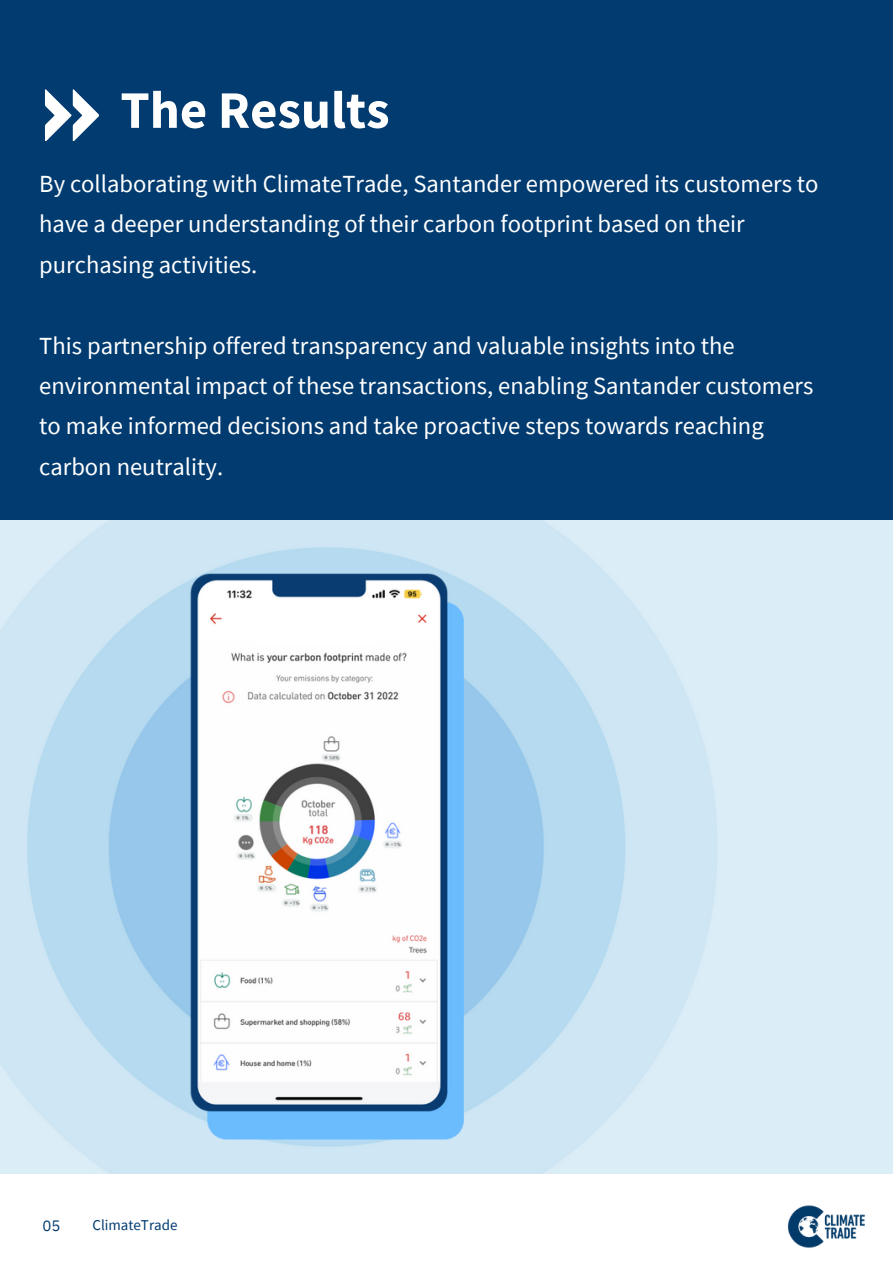
<style>
.page{position:relative;width:893px;height:1264px;background:#fff}
.page>*{position:absolute;margin:0;border:0;box-sizing:border-box;transform-origin:0 0}
.t1{font:700 52.8px "Source Sans Pro";color:#fff}
.t2{font:24.6px/40.5px "Source Sans Pro";color:#fff}
.t3{font:15px "Source Sans Pro";color:#023b70}
.t4{font:15px "IBM Plex Sans";color:#023b70}
</style>
<div class="page">
<img style="left:787px;top:1205px;width:78px;height:43px">
<div style="left:0;top:0;width:892px;height:521px;background:#023b70"></div>
<svg style="left:45px;top:89px;width:54px;height:52px"></svg>
<img style="left:0;top:521px;width:892px;height:651px">
<img style="left:169px;top:536px;width:294px;height:603px">
<div style="left:256px;top:613px;width:123px;height:30px;background:#fff"></div>
<p class="t1" style="left:120px;top:76px;width:271px">The Results</p>
<p class="t2" style="left:39px;top:162px;width:780px">By collaborating with ClimateTrade, Santander empowered its customers to have a deeper understanding of their carbon footprint based on their purchasing activities.</p>
<p class="t2" style="left:39px;top:324px;width:775px">This partnership offered transparency and valuable insights into the environmental impact of these transactions, enabling Santander customers to make informed decisions and take proactive steps towards reaching carbon neutrality.</p>
<p class="t4" style="left:42px;top:1215px;width:19px">05</p>
<p class="t3" style="left:92px;top:1214px;width:86px">ClimateTrade</p>
</div>
